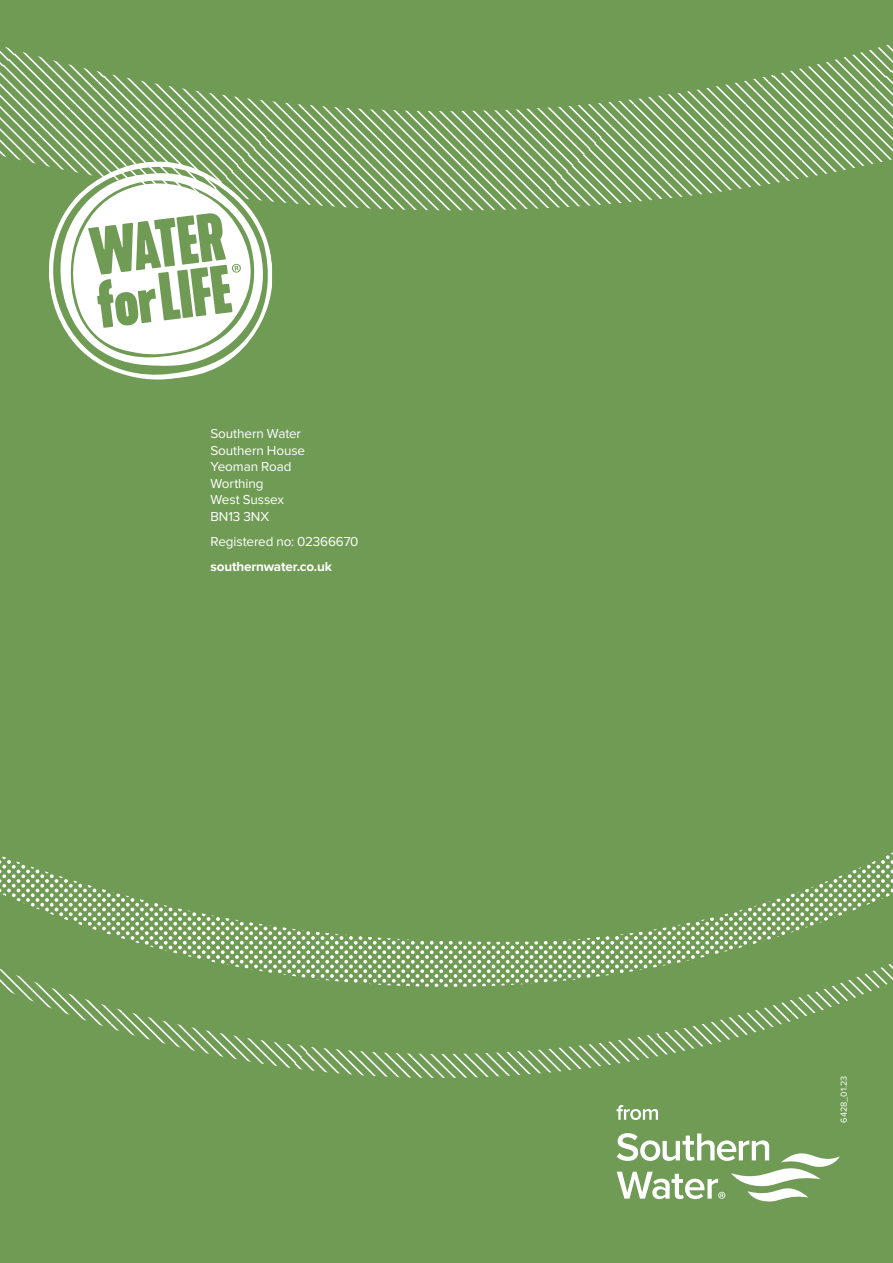
<style>
.page{position:relative;width:893px;height:1263px;background:#709b55}
.page>*{position:absolute;margin:0;border:0;box-sizing:border-box;transform-origin:0 0}
.t1{font:13.5px/16.5px "Proxima Nova";letter-spacing:-.01em;color:#fff}
.t2{font:700 13.5px "Proxima Nova";letter-spacing:-.01em;color:#fff}
.t3{font:9px "Proxima Nova";color:#fff}
</style>
<div class="page">
<svg style="left:7px;top:988px;width:865px;height:90px"></svg>
<svg style="left:0;top:852px;width:893px;height:136px"></svg>
<svg style="left:0;top:44px;width:893px;height:167px"></svg>
<svg style="left:617px;top:1105px;width:41px;height:15px"></svg>
<svg style="left:617px;top:1133px;width:223px;height:68px"></svg>
<svg style="left:49px;top:161px;width:223px;height:152px"></svg>
<svg style="left:57px;top:170px;width:210px;height:908px"></svg>
<p class="t1" style="left:210px;top:426px;width:96px">Southern Water<br>Southern House<br>Yeoman Road<br>Worthing<br>West Sussex<br>BN13 3NX</p>
<p class="t1" style="left:210px;top:533px;width:150px">Registered no: 02366670</p>
<p class="t2" style="left:210px;top:556px;width:123px">southernwater.co.uk</p>
<p class="t3" style="left:840px;top:1123px;width:48px;rotate:-90deg">6428_01.23</p>
</div>
